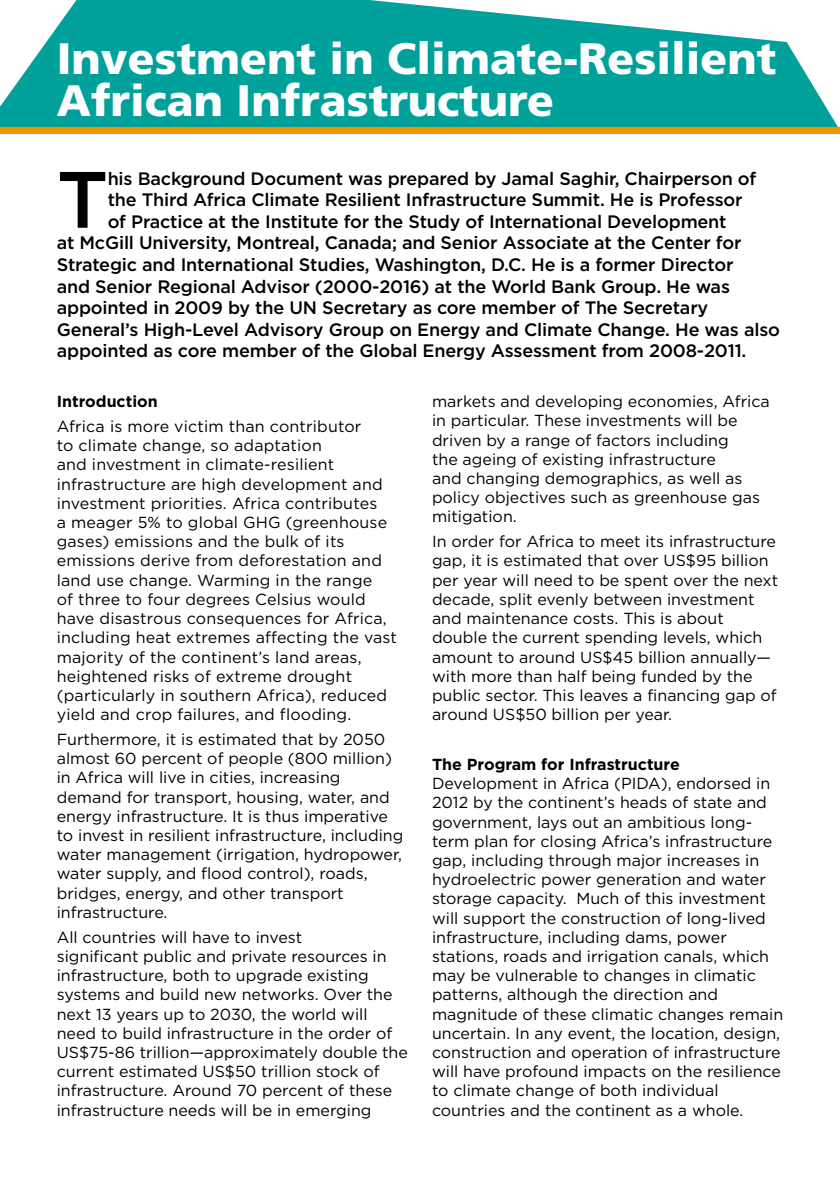
<style>
.page{position:relative;width:840px;height:1191px;background:#fff}
.page>*{position:absolute;margin:0;border:0;box-sizing:border-box;transform-origin:0 0}
.t1{font:500 79.8px "Gotham";color:#000}
.t2{font:900 44px/42px "Frutiger LT Std";color:#fff}
.t3{font:500 18px "Gotham";letter-spacing:-.01em;color:#000}
.t4{font:16px/19.2px "Gotham";color:#000}
.t5{font:700 16px "Gotham";color:#000}
</style>
<div class="page">
<svg style="left:0;top:0;width:839px;height:127px;fill:#00a19a"></svg>
<div style="left:0;top:127px;width:839px;height:7px;background:#f39200"></div>
<h2 class="t2" style="left:57px;top:38px;width:720px">Investment in Climate-Resilient<br>African Infrastructure</h2>
<h1 class="t1" style="left:57px;top:147px;width:53px">T</h1>
<p class="t3" style="left:108px;top:166px;width:650px">his Background Document was prepared by Jamal Saghir, Chairperson of</p>
<p class="t3" style="left:108px;top:188px;width:636px">the Third Africa Climate Resilient Infrastructure Summit. He is Professor</p>
<p class="t3" style="left:108px;top:210px;width:620px">of Practice at the Institute for the Study of International Development</p>
<p class="t3" style="left:57px;top:231px;width:685px">at McGill University, Montreal, Canada; and Senior Associate at the Center for</p>
<p class="t3" style="left:57px;top:253px;width:677px">Strategic and International Studies, Washington, D.C. He is a former Director</p>
<p class="t3" style="left:57px;top:274px;width:674px">and Senior Regional Advisor (2000-2016) at the World Bank Group. He was</p>
<p class="t3" style="left:57px;top:296px;width:652px">appointed in 2009 by the UN Secretary as core member of The Secretary</p>
<p class="t3" style="left:57px;top:318px;width:724px">General’s High-Level Advisory Group on Energy and Climate Change. He was also</p>
<p class="t3" style="left:57px;top:339px;width:690px">appointed as core member of the Global Energy Assessment from 2008-2011.</p>
<p class="t5" style="left:57px;top:391px;width:103px">Introduction</p>
<p class="t4" style="left:57px;top:416px;width:341px">Africa is more victim than contributor<br>to climate change, so adaptation<br>and investment in climate-resilient infrastructure are high development and investment priorities. Africa contributes<br>a meager 5% to global GHG (greenhouse gases) emissions and the bulk of its emissions derive from deforestation and land use change. Warming in the range<br>of three to four degrees Celsius would have disastrous consequences for Africa, including heat extremes affecting the vast majority of the continent’s land areas, heightened risks of extreme drought (particularly in southern Africa), reduced yield and crop failures, and flooding.</p>
<p class="t4" style="left:57px;top:729px;width:348px">Furthermore, it is estimated that by 2050 almost 60 percent of people (800 million) in Africa will live in cities, increasing demand for transport, housing, water, and energy infrastructure. It is thus imperative to invest in resilient infrastructure, including water management (irrigation, hydropower, water supply, and flood control), roads, bridges, energy, and other transport infrastructure.</p>
<p class="t4" style="left:57px;top:927px;width:352px">All countries will have to invest<br>significant public and private resources in infrastructure, both to upgrade existing systems and build new networks. Over the next 13 years up to 2030, the world will need to build infrastructure in the order of US$75-86 trillion—approximately double the current estimated US$50 trillion stock of infrastructure. Around 70 percent of these infrastructure needs will be in emerging</p>
<p class="t4" style="left:432px;top:391px;width:339px">markets and developing economies, Africa in particular. These investments will be driven by a range of factors including<br>the ageing of existing infrastructure<br>and changing demographics, as well as policy objectives such as greenhouse gas mitigation.</p>
<p class="t4" style="left:432px;top:531px;width:347px">In order for Africa to meet its infrastructure gap, it is estimated that over US$95 billion per year will need to be spent over the next decade, split evenly between investment and maintenance costs. This is about double the current spending levels, which amount to around US$45 billion annually— with more than half being funded by the public sector. This leaves a financing gap of around US$50 billion per year.</p>
<p class="t5" style="left:432px;top:753px;width:249px">The Program for Infrastructure</p>
<p class="t4" style="left:432px;top:773px;width:352px">Development in Africa (PIDA), endorsed in 2012 by the continent’s heads of state and government, lays out an ambitious long&shy;term plan for closing Africa’s infrastructure gap, including through major increases in hydroelectric power generation and water storage capacity. Much of this investment will support the construction of long-lived infrastructure, including dams, power stations, roads and irrigation canals, which may be vulnerable to changes in climatic patterns, although the direction and magnitude of these climatic changes remain uncertain. In any event, the location, design, construction and operation of infrastructure will have profound impacts on the resilience to climate change of both individual countries and the continent as a whole.</p>
</div>
